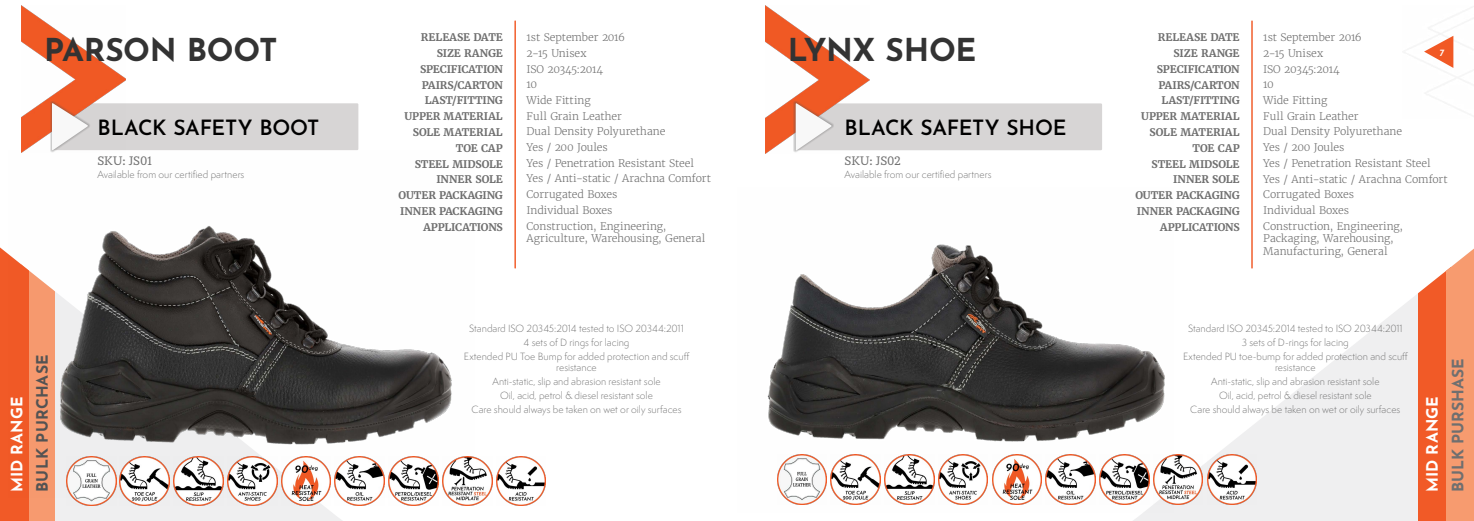
<style>
.page{position:relative;width:1474px;height:521px;background:#fff}
.page>*{position:absolute;margin:0;border:0;box-sizing:border-box;transform-origin:0 0}
.t1{font:700 31.5px "Josefin Sans";letter-spacing:-.01em;color:#333}
.t2{font:600 21px "Josefin Sans";letter-spacing:-.01em;color:#000}
.t3{font:700 15.75px "Josefin Sans";letter-spacing:-.005em;color:#fff}
.t4{font:700 15.75px "Josefin Sans";letter-spacing:.01em;color:#545454}
.t5{font:700 15.75px "Josefin Sans";color:#6f6f6f}
.t6{font:12.25px "Circe Slab B";letter-spacing:-.015em;color:#6f6f6f}
.t7{font:300 10.5px/15.7px "Merriweather";letter-spacing:-.01em;color:#6f6f6f}
.t8{font:700 10.5px/15.8px "Merriweather";letter-spacing:-.01em;color:#6f6f6f;text-align:right}
.t9{font:300 9.62px/14px "Semplicita Pro";color:#6f6f6f;text-align:center}
.t10{font:italic 600 9.62px "Josefin Sans";color:#fff}
</style>
<div class="page">
<div style="left:55px;top:497px;width:287px;height:24px;background:#efeff0"></div>
<div style="left:22px;top:247px;width:33px;height:274px;background:#f79a6f"></div>
<div style="left:0;top:247px;width:29px;height:274px;background:#f15a27"></div>
<div style="left:52px;top:103px;width:306px;height:47px;background:#d7d5d5"></div>
<img style="left:22px;top:6px;width:104px;height:145px">
<div style="left:50px;top:101px;width:40px;height:52px;background:#545454;opacity:.75"></div>
<svg style="left:52px;top:103px;width:36px;height:47px"></svg>
<hr style="left:514px;top:20px;width:2px;height:248px;background:#f15a27">
<img style="left:8px;top:151px;width:444px;height:346px">
<img style="left:66px;top:456px;width:50px;height:50px">
<img style="left:120px;top:456px;width:50px;height:50px">
<img style="left:281px;top:456px;width:50px;height:50px">
<img style="left:173px;top:456px;width:50px;height:50px">
<img style="left:335px;top:456px;width:49px;height:50px">
<img style="left:442px;top:456px;width:50px;height:50px">
<img style="left:227px;top:456px;width:50px;height:50px">
<img style="left:388px;top:456px;width:50px;height:50px">
<img style="left:496px;top:456px;width:50px;height:50px">
<svg style="left:1133px;top:243px;width:285px;height:278px"></svg>
<div style="left:1418px;top:249px;width:32px;height:272px;background:#f15a27"></div>
<div style="left:1446px;top:249px;width:27px;height:272px;background:#f79b6f"></div>
<img style="left:767px;top:243px;width:406px;height:270px">
<hr style="left:1251px;top:20px;width:1px;height:249px;background:#f15a27">
<img style="left:1404px;top:7px;width:68px;height:108px">
<svg style="left:1423px;top:36px;width:30px;height:32px"></svg>
<div style="left:795px;top:103px;width:307px;height:47px;background:#d7d5d5"></div>
<img style="left:765px;top:6px;width:104px;height:147px">
<div style="left:793px;top:101px;width:41px;height:52px;background:#545454;opacity:.75"></div>
<svg style="left:795px;top:103px;width:36px;height:48px"></svg>
<img style="left:830px;top:455px;width:50px;height:49px">
<h1 class="t1" style="left:44px;top:22px;width:235px">PARSON BOOT</h1>
<p class="t7" style="left:526px;top:30px;width:186px">1st September 2016<br>2-15 Unisex<br>ISO 20345:2014<br>10<br>Wide Fitting<br>Full Grain Leather<br>Dual Density Polyurethane<br>Yes / 200 Joules<br>Yes / Penetration Resistant Steel<br>Yes / Anti-static / Arachna Comfort<br>Corrugated Boxes<br>Individual Boxes<br>Construction, Engineering,</p>
<p class="t7" style="left:526px;top:231px;width:180px">Agriculture, Warehousing, General</p>
<p class="t8" style="left:398px;top:29px;width:106px">RELEASE DATE<br>SIZE RANGE<br>SPECIFICATION<br>PAIRS/CARTON<br>LAST/FITTING<br>UPPER MATERIAL<br>SOLE MATERIAL<br>TOE CAP<br>STEEL MIDSOLE<br>INNER SOLE<br>OUTER PACKAGING<br>INNER PACKAGING<br>APPLICATIONS</p>
<p class="t7" style="left:526px;top:45px;width:62px">ProFit<br>2-15 Unisex</p>
<p class="t7" style="left:526px;top:92px;width:92px">10<br>Wide fitting<br>Full grain leather</p>
<p class="t7" style="left:554px;top:155px;width:54px">200 Joules</p>
<p class="t7" style="left:526px;top:171px;width:141px">No<br>Yes<br>Corrugated Boxes<br>Individual Boxes<br>Construction, Engineering,</p>
<p class="t8" style="left:463px;top:45px;width:41px">BRAND</p>
<p class="t8" style="left:437px;top:61px;width:68px">SIZE RANGE</p>
<p class="t8" style="left:420px;top:77px;width:69px">SPECIFICATI</p>
<p class="t8" style="left:422px;top:93px;width:83px">PAIRS CARTON</p>
<p class="t8" style="left:425px;top:108px;width:80px">LAST/FITTING</p>
<p class="t8" style="left:404px;top:124px;width:37px">UPPER</p>
<p class="t8" style="left:413px;top:140px;width:92px">SOLE MATERI L</p>
<p class="t8" style="left:481px;top:156px;width:17px">TO</p>
<h2 class="t2" style="left:87px;top:109px;width:223px">BLACK SAFETY BOOT</h2>
<p class="t6" style="left:87px;top:154px;width:65px">SKU: JS01R</p>
<p class="t9" style="left:87px;top:168px;width:148px">Available from our certified partners</p>
<h2 class="t2" style="left:97px;top:109px;width:223px">BLACK SAFETY BOOT</h2>
<p class="t6" style="left:97px;top:154px;width:56px">SKU: JS01</p>
<p class="t9" style="left:97px;top:168px;width:148px">Available from our certified partners</p>
<h3 class="t4" style="left:20px;top:492px;width:139px;rotate:-90deg">BULK PURCHASE</h3>
<h3 class="t4" style="left:28px;top:492px;width:139px;rotate:-90deg">BULK PURCHASE</h3>
<h3 class="t3" style="left:-3px;top:492px;width:97px;rotate:-90deg">MID RANGE</h3>
<h3 class="t3" style="left:3px;top:492px;width:97px;rotate:-90deg">MID RANGE</h3>
<p class="t9" style="left:464px;top:321px;width:227px">Standard ISO 20345:2014 tested to ISO 20344:2011<br>4 sets of D rings for lacing<br>Extended PU Toe Bump for added protection and scuff</p>
<p class="t9" style="left:471px;top:361px;width:212px">resistance<br>Anti-static, slip and abrasion resistant sole<br>Oil, acid, petrol &amp; diesel resistant sole<br>Care should always be taken on wet or oily surfaces</p>
<h1 class="t1" style="left:788px;top:22px;width:190px">LYNX SHOE</h1>
<h2 class="t2" style="left:844px;top:109px;width:224px">BLACK SAFETY SHOE</h2>
<p class="t6" style="left:844px;top:154px;width:58px">SKU: JS02</p>
<p class="t9" style="left:844px;top:168px;width:148px">Available from our certified partners</p>
<p class="t8" style="left:1135px;top:29px;width:106px">RELEASE DATE<br>SIZE RANGE<br>SPECIFICATION<br>PAIRS/CARTON<br>LAST/FITTING<br>UPPER MATERIAL<br>SOLE MATERIAL<br>TOE CAP<br>STEEL MIDSOLE<br>INNER SOLE<br>OUTER PACKAGING<br>INNER PACKAGING<br>APPLICATIONS</p>
<p class="t7" style="left:1263px;top:30px;width:186px">1st September 2016<br>2-15 Unisex<br>ISO 20345:2014<br>10<br>Wide Fitting<br>Full Grain Leather<br>Dual Density Polyurethane<br>Yes / 200 Joules<br>Yes / Penetration Resistant Steel<br>Yes / Anti-static / Arachna Comfort<br>Corrugated Boxes<br>Individual Boxes<br>Construction, Engineering,</p>
<p class="t7" style="left:1263px;top:232px;width:132px;line-height:12.6px">Packaging, Warehousing,<br>Manufacturing, General</p>
<p class="t10" style="left:1439px;top:44px;width:6px">7</p>
<p class="t9" style="left:1182px;top:321px;width:226px">Standard ISO 20345:2014 tested to ISO 20344:2011<br>3 sets of D-rings for lacing<br>Extended PU toe-bump for added protection and scuff</p>
<p class="t9" style="left:1190px;top:361px;width:212px">resistance<br>Anti-static, slip and abrasion resistant sole<br>Oil, acid, petrol &amp; diesel resistant sole<br>Care should always be taken on wet or oily surfaces</p>
<h3 class="t3" style="left:1418px;top:492px;width:97px;rotate:-90deg">MID RANGE</h3>
<h3 class="t5" style="left:1443px;top:492px;width:135px;rotate:-90deg">BULK PURSHASE</h3>
</div>
